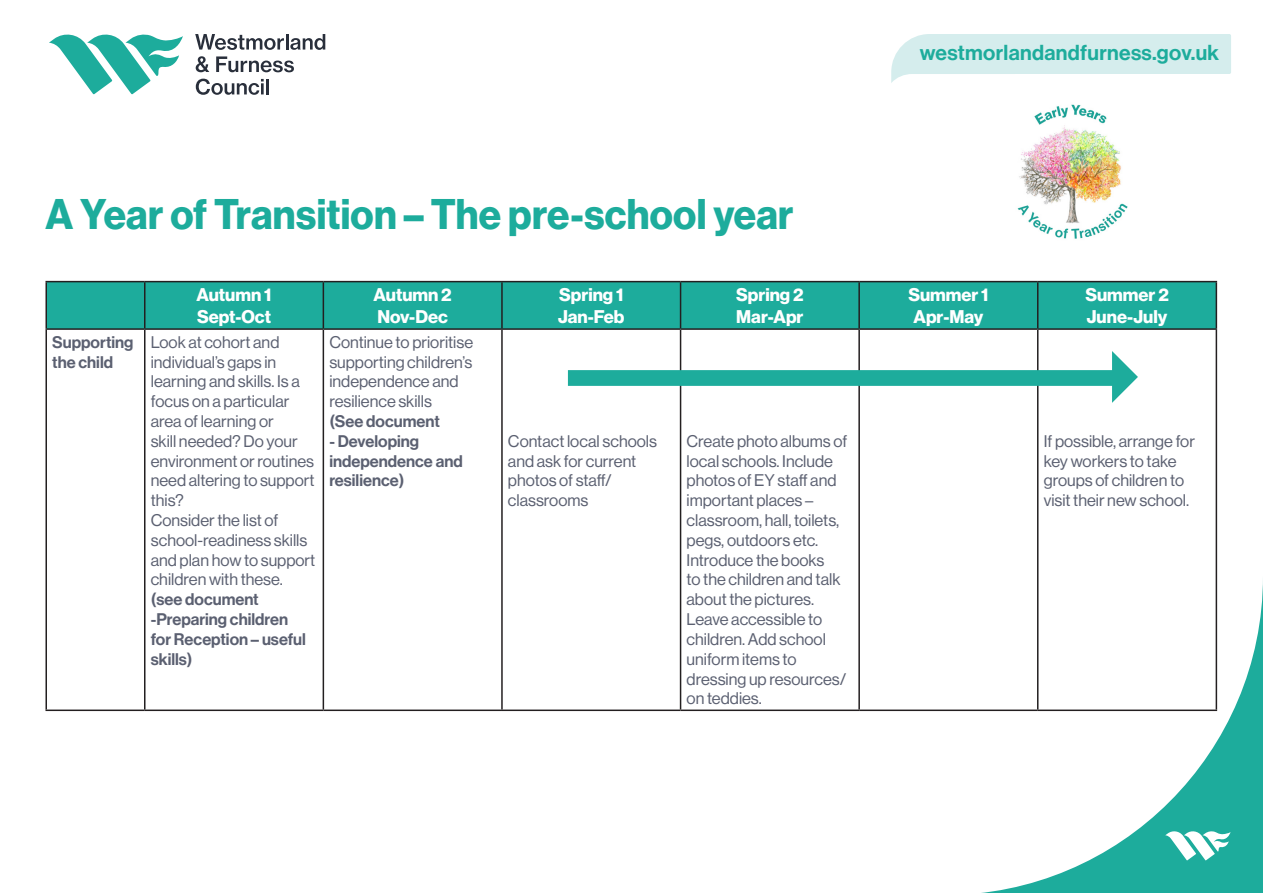
<style>
.page{position:relative;width:1263px;height:893px;background:#fff}
.page>*{position:absolute;margin:0;border:0;box-sizing:border-box;transform-origin:0 0}
.t1{font:42px "N Haas Grotesk DS Pro 75 Bd";letter-spacing:.005em;color:#1dac9c;scale:.95 1}
.t2{font:21.3px "N Haas Grotesk DS Pro 65 Md";letter-spacing:.015em;color:#1dac9c}
.t3{font:18px "N Haas Grotesk DS Pro 75 Bd";color:#fff}
.t4{font:16.5px/19.8px "N Haas Grotesk DS Pro 55 Rg";color:#5b6071}
.t5{font:16.5px/19.8px "N Haas Grotesk DS Pro 65 Md";color:#5b6071}
</style>
<div class="page">
<div style="left:47px;top:282px;width:1168px;height:46px;background:#1dac9c"></div>
<hr style="left:45px;top:281px;width:100px;height:1px;background:#231f20">
<hr style="left:45px;top:282px;width:2px;height:46px;background:#231f20">
<hr style="left:145px;top:281px;width:178px;height:1px;background:#231f20">
<hr style="left:144px;top:282px;width:1px;height:46px;background:#231f20">
<hr style="left:323px;top:281px;width:179px;height:1px;background:#231f20">
<hr style="left:323px;top:282px;width:1px;height:46px;background:#231f20">
<hr style="left:502px;top:281px;width:178px;height:1px;background:#231f20">
<hr style="left:501px;top:282px;width:2px;height:46px;background:#231f20">
<hr style="left:680px;top:281px;width:179px;height:1px;background:#231f20">
<hr style="left:680px;top:282px;width:1px;height:46px;background:#231f20">
<hr style="left:859px;top:281px;width:179px;height:1px;background:#231f20">
<hr style="left:858px;top:282px;width:2px;height:46px;background:#231f20">
<hr style="left:1038px;top:281px;width:179px;height:1px;background:#231f20">
<hr style="left:1037px;top:282px;width:1px;height:46px;background:#231f20">
<hr style="left:1215px;top:282px;width:2px;height:46px;background:#231f20">
<hr style="left:45px;top:328px;width:100px;height:2px;background:#231f20">
<hr style="left:45px;top:330px;width:2px;height:379px;background:#231f20">
<hr style="left:145px;top:328px;width:178px;height:2px;background:#231f20">
<hr style="left:144px;top:330px;width:1px;height:379px;background:#231f20">
<hr style="left:323px;top:328px;width:179px;height:2px;background:#231f20">
<hr style="left:323px;top:330px;width:1px;height:379px;background:#231f20">
<hr style="left:502px;top:328px;width:178px;height:2px;background:#231f20">
<hr style="left:501px;top:330px;width:2px;height:379px;background:#231f20">
<hr style="left:680px;top:328px;width:179px;height:2px;background:#231f20">
<hr style="left:680px;top:330px;width:1px;height:379px;background:#231f20">
<hr style="left:859px;top:328px;width:179px;height:2px;background:#231f20">
<hr style="left:858px;top:330px;width:2px;height:379px;background:#231f20">
<hr style="left:1038px;top:328px;width:179px;height:2px;background:#231f20">
<hr style="left:1037px;top:330px;width:1px;height:379px;background:#231f20">
<hr style="left:1215px;top:330px;width:2px;height:379px;background:#231f20">
<hr style="left:45px;top:709px;width:100px;height:2px;background:#231f20">
<hr style="left:145px;top:709px;width:178px;height:2px;background:#231f20">
<hr style="left:323px;top:709px;width:179px;height:2px;background:#231f20">
<hr style="left:502px;top:709px;width:178px;height:2px;background:#231f20">
<hr style="left:680px;top:709px;width:179px;height:2px;background:#231f20">
<hr style="left:859px;top:709px;width:179px;height:2px;background:#231f20">
<div style="left:568px;top:370px;width:557px;height:16px;background:#1dac9c"></div>
<svg style="left:1112px;top:351px;width:26px;height:52px"></svg>
<svg style="left:49px;top:34px;width:134px;height:60px"></svg>
<svg style="left:195px;top:34px;width:130px;height:16px"></svg>
<svg style="left:196px;top:56px;width:13px;height:16px"></svg>
<svg style="left:216px;top:56px;width:78px;height:16px"></svg>
<svg style="left:196px;top:79px;width:68px;height:16px"></svg>
<hr style="left:266px;top:79px;width:3px;height:15px;background:#292f3b">
<svg style="left:891px;top:34px;width:340px;height:49px"></svg>
<svg style="left:944px;top:576px;width:319px;height:317px"></svg>
<svg style="left:1165px;top:830px;width:65px;height:30px"></svg>
<img style="left:1017px;top:104px;width:111px;height:135px">
<p class="t2" style="left:920px;top:41px;width:301px">westmorlandandfurness.gov.uk</p>
<p class="t1" style="left:45px;top:190px;width:789px">A Year of Transition – The pre-school year</p>
<p class="t3" style="left:197px;top:285px;width:76px">Autumn 1</p>
<p class="t3" style="left:197px;top:306px;width:75px">Sept-Oct</p>
<p class="t3" style="left:374px;top:285px;width:80px">Autumn 2</p>
<p class="t3" style="left:377px;top:306px;width:72px">Nov-Dec</p>
<p class="t3" style="left:559px;top:285px;width:66px">Spring 1</p>
<p class="t3" style="left:558px;top:306px;width:68px">Jan-Feb</p>
<p class="t3" style="left:736px;top:285px;width:69px">Spring 2</p>
<p class="t3" style="left:736px;top:306px;width:69px">Mar-Apr</p>
<p class="t3" style="left:908px;top:285px;width:82px">Summer 1</p>
<p class="t3" style="left:913px;top:306px;width:72px">Apr-May</p>
<p class="t3" style="left:1085px;top:285px;width:85px">Summer 2</p>
<p class="t3" style="left:1087px;top:306px;width:82px">June-July</p>
<p class="t5" style="left:52px;top:332px;width:83px">Supporting the child</p>
<p class="t4" style="left:151px;top:332px;width:165px">Look at cohort and individual’s gaps in learning and skills. Is a focus on a particular area of learning or<br>skill needed? Do your environment or routines need altering to support this?</p>
<p class="t4" style="left:151px;top:510px;width:166px">Consider the list of school-readiness skills and plan how to support children with these.</p>
<p class="t5" style="left:151px;top:590px;width:157px">(see document -Preparing children for Reception – useful skills)</p>
<p class="t4" style="left:329px;top:332px;width:145px">Continue to prioritise supporting children’s independence and resilience skills</p>
<p class="t5" style="left:329px;top:412px;width:112px">(See document</p>
<p class="t5" style="left:329px;top:431px;width:135px">- Developing independence and resilience)</p>
<p class="t4" style="left:508px;top:431px;width:151px">Contact local schools and ask for current photos of staff/ classrooms</p>
<p class="t4" style="left:686px;top:431px;width:162px">Create photo albums of local schools. Include photos of EY staff and important places – classroom, hall, toilets, pegs, outdoors etc.<br>Introduce the books<br>to the children and talk about the pictures.<br>Leave accessible to children. Add school uniform items to dressing up resources/ on teddies.</p>
<p class="t4" style="left:1044px;top:431px;width:153px">If possible, arrange for key workers to take groups of children to visit their new school.</p>
</div>
